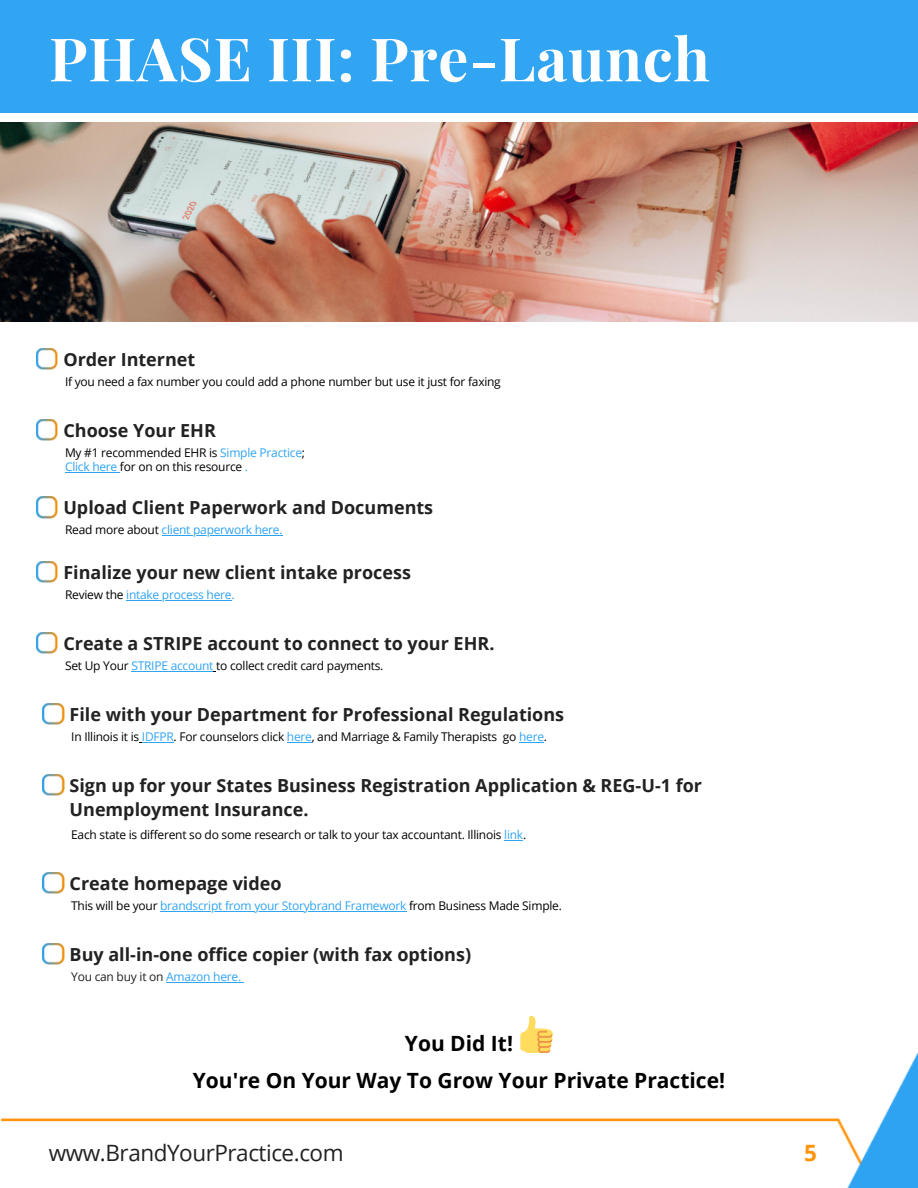
<style>
.page{position:relative;width:918px;height:1188px;background:#fff}
.page>*{position:absolute;margin:0;border:0;box-sizing:border-box;transform-origin:0 0}
.t1{font:700 60px "Playfair Display";letter-spacing:.015em;color:#fff}
.t2{font:22.5px "Open Sans";letter-spacing:-.02em;color:#222}
.t3{font:700 22.5px "Open Sans";color:#ff940a}
.t4{font:700 21px "Open Sans";color:#000}
.t5{font:700 18px/24.8px "Open Sans";color:#222}
.t6{font:12px "Open Sans";letter-spacing:-.02em;color:#000}
.t7{font:12px "Open Sans";letter-spacing:-.02em;color:#31a4f2}
.t8{font:12px "Open Sans";letter-spacing:-.02em;color:#2ea3f2}
.t9{font:12px "Open Sans";letter-spacing:-.02em;color:#222}
.s1{color:#31a4f2}
.s2{color:#2ea3f2}
.s3{color:#000}
</style>
<div class="page">
<img style="left:0;top:122px;width:918px;height:199px">
<img style="left:1px;top:1052px;width:917px;height:136px">
<div style="left:0;top:0;width:918px;height:112px;background:#31a4f2"></div>
<img style="left:37px;top:348px;width:21px;height:22px">
<img style="left:37px;top:419px;width:21px;height:22px">
<hr style="left:65px;top:472px;width:55px;height:1px;background:#2ea3f2">
<img style="left:37px;top:497px;width:21px;height:21px">
<hr style="left:162px;top:535px;width:120px;height:1px;background:#2ea3f2">
<img style="left:37px;top:561px;width:21px;height:22px">
<hr style="left:126px;top:600px;width:105px;height:1px;background:#2ea3f2">
<img style="left:37px;top:632px;width:21px;height:22px">
<hr style="left:131px;top:671px;width:82px;height:1px;background:#31a4f2">
<img style="left:43px;top:703px;width:21px;height:22px">
<hr style="left:142px;top:742px;width:32px;height:1px;background:#31a4f2">
<svg style="left:287px;top:742px;width:25px;height:1px"></svg>
<svg style="left:519px;top:742px;width:25px;height:1px"></svg>
<img style="left:43px;top:774px;width:21px;height:22px">
<svg style="left:504px;top:840px;width:19px;height:1px"></svg>
<img style="left:43px;top:873px;width:21px;height:21px">
<hr style="left:160px;top:911px;width:246px;height:1px;background:#31a4f2">
<img style="left:43px;top:944px;width:21px;height:21px">
<hr style="left:166px;top:982px;width:75px;height:1px;background:#31a4f2">
<svg style="left:520px;top:1016px;width:33px;height:37px"></svg>
<p class="t1" style="left:49px;top:17px;width:662px">PHASE III: Pre-Launch</p>
<p class="t5" style="left:63px;top:346px;width:133px">Order Internet</p>
<p class="t6" style="left:65px;top:373px;width:437px">If you need a fax number you could add a phone number but use it just for faxing</p>
<p class="t5" style="left:63px;top:417px;width:154px">Choose Your EHR</p>
<p class="t6" style="left:65px;top:444px;width:242px">My #1 recommended EHR is <span class="s1">Simple Practice</span>;</p>
<p class="t6" style="left:65px;top:458px;width:185px"><span class="s2">Click here</span> for on on this resource <span class="s1">.</span></p>
<p class="t5" style="left:63px;top:495px;width:371px">Upload Client Paperwork and Documents</p>
<p class="t8" style="left:65px;top:522px;width:219px"><span class="s3">Read more about</span> client paperwork here.</p>
<p class="t5" style="left:63px;top:559px;width:349px">Finalize your new client intake process</p>
<p class="t8" style="left:65px;top:586px;width:171px"><span class="s3">Review the</span> intake process here.</p>
<p class="t5" style="left:63px;top:630px;width:433px">Create a STRIPE account to connect to your EHR.</p>
<p class="t6" style="left:65px;top:657px;width:320px">Set Up Your <span class="s1">STRIPE account</span> to collect credit card payments.</p>
<p class="t5" style="left:70px;top:701px;width:496px">File with your Department for Professional Regulations</p>
<p class="t6" style="left:71px;top:728px;width:477px">In Illinois it is <span class="s1">IDFPR</span>. For counselors click <span class="s1">here</span>, and Marriage &amp; Family Therapists go <span class="s1">here</span>.</p>
<p class="t5" style="left:70px;top:772px;width:634px">Sign up for your States Business Registration Application &amp; REG-U-1 for<br>Unemployment Insurance.</p>
<p class="t6" style="left:71px;top:826px;width:457px">Each state is different so do some research or talk to your tax accountant. Illinois <span class="s1">link</span>.</p>
<p class="t5" style="left:70px;top:871px;width:214px">Create homepage video</p>
<p class="t7" style="left:71px;top:897px;width:492px"><span class="s3">This will be your</span> brandscript from your Storybrand Framework <span class="s3">from Business Made Simple.</span></p>
<p class="t5" style="left:70px;top:942px;width:403px">Buy all-in-one office copier (with fax options)</p>
<p class="t9" style="left:71px;top:968px;width:172px">You can buy it on <span class="s1">Amazon here.</span></p>
<p class="t4" style="left:405px;top:1028px;width:110px">You Did It!</p>
<p class="t4" style="left:193px;top:1065px;width:534px">You're On Your Way To Grow Your Private Practice!</p>
<p class="t2" style="left:49px;top:1137px;width:296px">www.BrandYourPractice.com</p>
<p class="t3" style="left:804px;top:1137px;width:14px">5</p>
</div>
